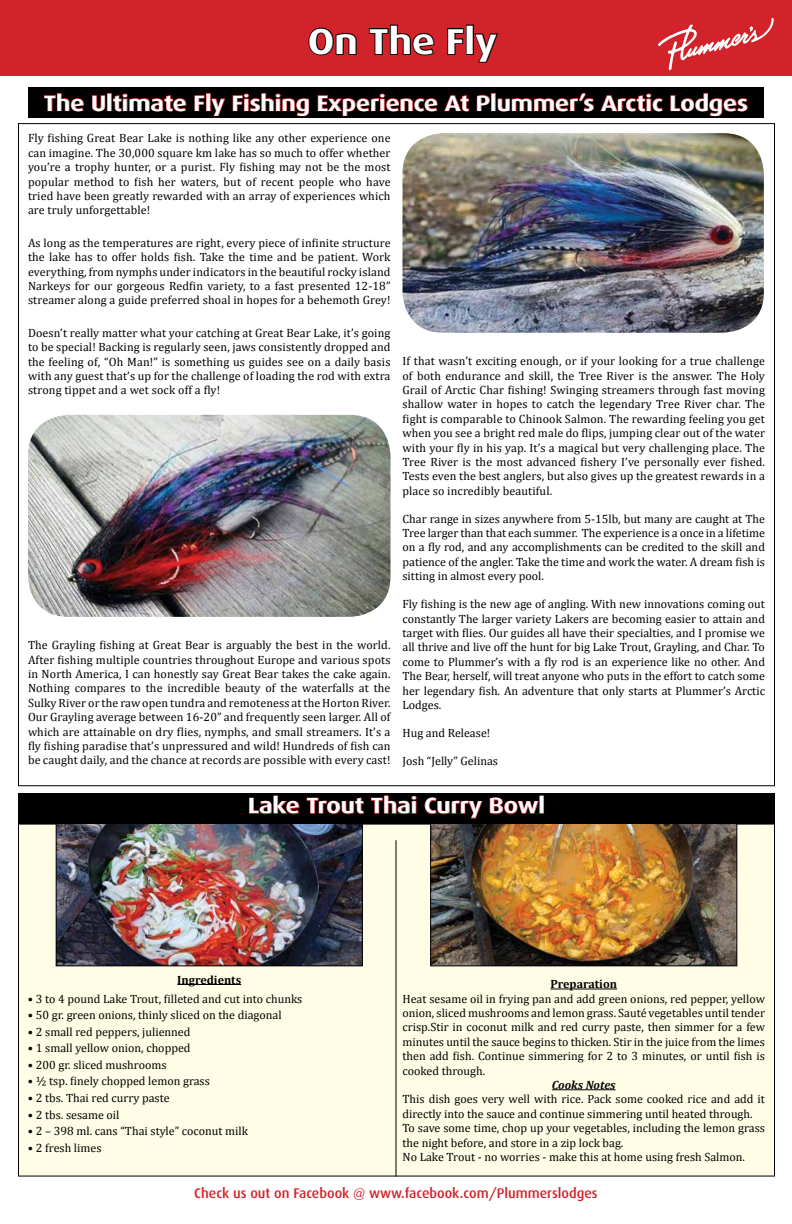
<style>
.page{position:relative;width:792px;height:1224px;background:#fff}
.page>*{position:absolute;margin:0;border:0;box-sizing:border-box;transform-origin:0 0}
.t1{font:700 36px "Dax Wide";color:#fff}
.t2{font:700 22px "Dax Wide";color:#fff}
.t3{font:500 14px "Dax";color:#d2232a}
.t4{font:12px/14.4px "Cambria";color:#000;text-align:justify}
.t5{font:700 12px "Cambria";color:#000}
.t6{font:italic 700 12px "Cambria";color:#000}
</style>
<div class="page">
<div style="left:18px;top:824px;width:756px;height:352px;background:#fffde5"></div>
<hr style="left:177px;top:984px;width:64px;height:1px;background:#000">
<hr style="left:550px;top:989px;width:67px;height:1px;background:#000">
<hr style="left:552px;top:1089px;width:64px;height:1px;background:#000">
<img style="left:432px;top:824px;width:303px;height:140px">
<div style="left:430px;top:814px;width:307px;height:152px;border:1px solid #000"></div>
<img style="left:58px;top:824px;width:303px;height:140px">
<div style="left:56px;top:818px;width:307px;height:148px;border:1px solid #000"></div>
<div style="left:0;top:0;width:792px;height:76px;background:#d2232a"></div>
<svg style="left:308px;top:27px;width:49px;height:29px"></svg>
<svg style="left:368px;top:24px;width:67px;height:32px"></svg>
<svg style="left:447px;top:28px;width:18px;height:27px"></svg>
<div style="left:466px;top:25px;width:8px;height:30px;border:2px solid #000"></div>
<svg style="left:473px;top:32px;width:25px;height:31px"></svg>
<svg style="left:658px;top:18px;width:116px;height:52px"></svg>
<img style="left:28px;top:415px;width:362px;height:202px">
<img style="left:402px;top:133px;width:362px;height:200px">
<div style="left:28px;top:87px;width:736px;height:30px;background:#000"></div>
<svg style="left:44px;top:92px;width:40px;height:20px"></svg>
<svg style="left:92px;top:95px;width:14px;height:17px"></svg>
<div style="left:107px;top:93px;width:5px;height:18px;border:1px solid #d2232a"></div>
<svg style="left:113px;top:93px;width:74px;height:19px"></svg>
<svg style="left:194px;top:95px;width:11px;height:17px"></svg>
<div style="left:206px;top:93px;width:5px;height:18px;border:1px solid #d2232a"></div>
<svg style="left:211px;top:98px;width:15px;height:18px"></svg>
<svg style="left:232px;top:92px;width:78px;height:25px"></svg>
<svg style="left:317px;top:93px;width:152px;height:23px"></svg>
<svg style="left:476px;top:94px;width:14px;height:18px"></svg>
<div style="left:491px;top:93px;width:5px;height:18px;border:1px solid #d2232a"></div>
<svg style="left:497px;top:92px;width:97px;height:20px"></svg>
<svg style="left:600px;top:93px;width:63px;height:19px"></svg>
<svg style="left:670px;top:92px;width:78px;height:25px"></svg>
<div style="left:18px;top:793px;width:757px;height:31px;background:#000"></div>
<svg style="left:249px;top:795px;width:51px;height:20px"></svg>
<svg style="left:306px;top:797px;width:58px;height:18px"></svg>
<svg style="left:371px;top:795px;width:46px;height:20px"></svg>
<svg style="left:424px;top:797px;width:59px;height:22px"></svg>
<svg style="left:489px;top:797px;width:50px;height:18px"></svg>
<div style="left:539px;top:796px;width:5px;height:18px;border:1px solid #d2232a"></div>
<hr style="left:396px;top:840px;width:1px;height:337px;background:#000">
<h1 class="t1" style="left:308px;top:21px;width:191px">On The Fly</h1>
<h2 class="t2" style="left:44px;top:91px;width:706px">The Ultimate Fly Fishing Experience At Plummer’s Arctic Lodges</h2>
<p class="t4" style="left:28px;top:131px;width:364px">Fly fishing Great Bear Lake is nothing like any other experience one can imagine. The 30,000 square km lake has so much to offer whether you’re a trophy hunter, or a purist. Fly fishing may not be the most popular method to fish her waters, but of recent people who have tried have been greatly rewarded with an array of experiences which are truly unforgettable!</p>
<p class="t4" style="left:28px;top:236px;width:364px">As long as the temperatures are right, every piece of infinite structure the lake has to offer holds fish. Take the time and be patient. Work everything, from nymphs under indicators in the beautiful rocky island Narkeys for our gorgeous Redfin variety, to a fast presented 12-18” streamer along a guide preferred shoal in hopes for a behemoth Grey!</p>
<p class="t4" style="left:28px;top:326px;width:364px">Doesn’t really matter what your catching at Great Bear Lake, it’s going to be special! Backing is regularly seen, jaws consistently dropped and the feeling of, “Oh Man!” is something us guides see on a daily basis with any guest that’s up for the challenge of loading the rod with extra strong tippet and a wet sock off a fly!</p>
<p class="t4" style="left:28px;top:638px;width:364px">The Grayling fishing at Great Bear is arguably the best in the world.<br>After fishing multiple countries throughout Europe and various spots in North America, I can honestly say Great Bear takes the cake again.<br>Nothing compares to the incredible beauty of the waterfalls at the Sulky River or the raw open tundra and remoteness at the Horton River.<br>Our Grayling average between 16-20” and frequently seen larger. All of which are attainable on dry flies, nymphs, and small streamers. It’s a fly fishing paradise that’s unpressured and wild! Hundreds of fish can be caught daily, and the chance at records are possible with every cast!</p>
<p class="t4" style="left:402px;top:354px;width:364px">If that wasn’t exciting enough, or if your looking for a true challenge of both endurance and skill, the Tree River is the answer. The Holy Grail of Arctic Char fishing! Swinging streamers through fast moving shallow water in hopes to catch the legendary Tree River char. The fight is comparable to Chinook Salmon. The rewarding feeling you get when you see a bright red male do flips, jumping clear out of the water with your fly in his yap. It’s a magical but very challenging place. The Tree River is the most advanced fishery I’ve personally ever fished.<br>Tests even the best anglers, but also gives up the greatest rewards in a place so incredibly beautiful.</p>
<p class="t4" style="left:402px;top:511px;width:364px">Char range in sizes anywhere from 5-15lb, but many are caught at The Tree larger than that each summer. The experience is a once in a lifetime on a fly rod, and any accomplishments can be credited to the skill and patience of the angler. Take the time and work the water. A dream fish is sitting in almost every pool.</p>
<p class="t4" style="left:402px;top:597px;width:364px">Fly fishing is the new age of angling. With new innovations coming out constantly The larger variety Lakers are becoming easier to attain and target with flies. Our guides all have their specialties, and I promise we all thrive and live off the hunt for big Lake Trout, Grayling, and Char. To come to Plummer’s with a fly rod is an experience like no other. And The Bear, herself, will treat anyone who puts in the effort to catch some her legendary fish. An adventure that only starts at Plummer’s Arctic Lodges.</p>
<p class="t4" style="left:402px;top:725px;width:89px">Hug and Release!</p>
<p class="t4" style="left:402px;top:753px;width:97px">Josh “Jelly” Gelinas</p>
<h2 class="t2" style="left:248px;top:793px;width:298px">Lake Trout Thai Curry Bowl</h2>
<p class="t5" style="left:177px;top:971px;width:65px">Ingredients</p>
<p class="t4" style="left:28px;top:991px;width:276px">• 3 to 4 pound Lake Trout, filleted and cut into chunks</p>
<p class="t4" style="left:28px;top:1008px;width:255px">• 50 gr. green onions, thinly sliced on the diagonal</p>
<p class="t4" style="left:28px;top:1024px;width:164px">• 2 small red peppers, julienned</p>
<p class="t4" style="left:28px;top:1041px;width:164px">• 1 small yellow onion, chopped</p>
<p class="t4" style="left:28px;top:1058px;width:140px">• 200 gr. sliced mushrooms</p>
<p class="t4" style="left:28px;top:1074px;width:183px">• ½ tsp. finely chopped lemon grass</p>
<p class="t4" style="left:28px;top:1091px;width:143px">• 2 tbs. Thai red curry paste</p>
<p class="t4" style="left:28px;top:1107px;width:93px">• 2 tbs. sesame oil</p>
<p class="t4" style="left:28px;top:1124px;width:222px">• 2 – 398 ml. cans “Thai style” coconut milk</p>
<p class="t4" style="left:28px;top:1140px;width:75px">• 2 fresh limes</p>
<p class="t5" style="left:550px;top:976px;width:68px">Preparation</p>
<p class="t4" style="left:403px;top:991px;width:364px">Heat sesame oil in frying pan and add green onions, red pepper, yellow onion, sliced mushrooms and lemon grass. Sauté vegetables until tender crisp.Stir in coconut milk and red curry paste, then simmer for a few minutes until the sauce begins to thicken. Stir in the juice from the limes then add fish. Continue simmering for 2 to 3 minutes, or until fish is cooked through.</p>
<p class="t6" style="left:552px;top:1076px;width:65px">Cooks Notes</p>
<p class="t4" style="left:403px;top:1092px;width:364px;text-align:left">This dish goes very well with rice. Pack some cooked rice and add it directly into the sauce and continue simmering until heated through.<br>To save some time, chop up your vegetables, including the lemon grass the night before, and store in a zip lock bag.<br>No Lake Trout - no worries - make this at home using fresh Salmon.</p>
<p class="t3" style="left:194px;top:1185px;width:405px">Check us out on Facebook @ www.facebook.com/Plummerslodges</p>
</div>
